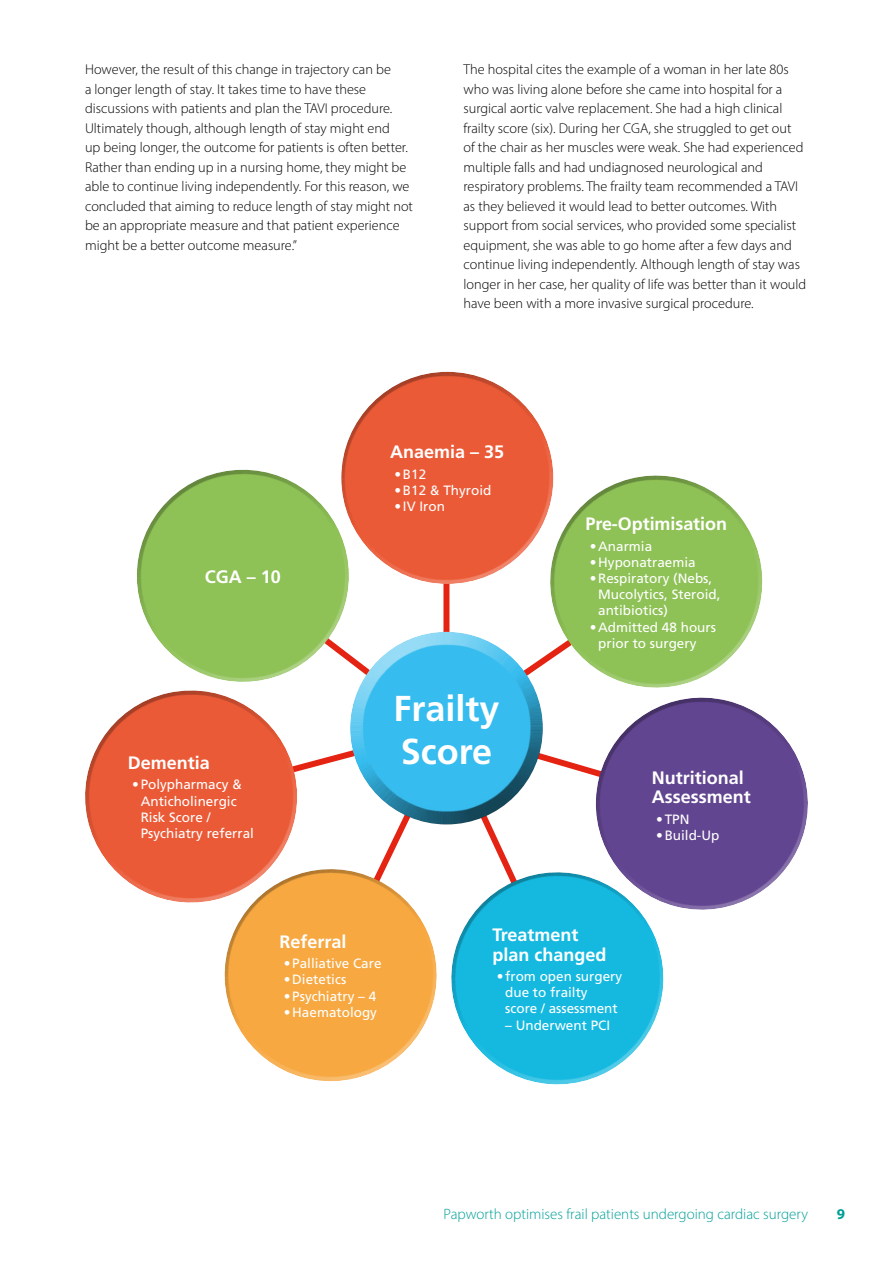
<style>
.page{position:relative;width:893px;height:1263px;background:#fff}
.page>*{position:absolute;margin:0;border:0;box-sizing:border-box;transform-origin:0 0}
.t1{font:700 36px/43.2px "Frutiger";color:#fff}
.t2{font:700 18px/19.5px "Frutiger";color:#fff}
.t3{font:300 15px "Myriad Pro";color:#009f98}
.t4{font:700 15px "Myriad Pro";color:#009f98}
.t5{font:300 14.25px/19.5px "Myriad Pro";color:#000}
.t6{font:13.5px/16.2px "Frutiger";color:#fff}
</style>
<div class="page">
<svg style="left:298px;top:586px;width:296px;height:285px"></svg>
<div style="left:348px;top:630px;width:195px;height:149px;background:#fff;opacity:.75"></div>
<div style="left:348px;top:656px;width:195px;height:169px;background:#000;opacity:.75"></div>
<div style="left:339px;top:424px;width:214px;height:162px;background:#fff;opacity:.75"></div>
<div style="left:339px;top:370px;width:214px;height:169px;background:#000;opacity:.75"></div>
<div style="left:135px;top:522px;width:214px;height:162px;background:#fff;opacity:.75"></div>
<div style="left:135px;top:469px;width:214px;height:170px;background:#000;opacity:.75"></div>
<div style="left:82px;top:742px;width:216px;height:162px;background:#fff;opacity:.75"></div>
<div style="left:82px;top:690px;width:216px;height:170px;background:#000;opacity:.75"></div>
<div style="left:222px;top:919px;width:216px;height:164px;background:#fff;opacity:.75"></div>
<div style="left:222px;top:868px;width:216px;height:169px;background:#000;opacity:.75"></div>
<div style="left:448px;top:923px;width:216px;height:163px;background:#fff;opacity:.75"></div>
<div style="left:448px;top:871px;width:216px;height:169px;background:#000;opacity:.75"></div>
<div style="left:594px;top:749px;width:214px;height:163px;background:#fff;opacity:.75"></div>
<div style="left:594px;top:697px;width:214px;height:167px;background:#000;opacity:.75"></div>
<div style="left:547px;top:528px;width:216px;height:162px;background:#fff;opacity:.75"></div>
<div style="left:547px;top:475px;width:216px;height:170px;background:#000;opacity:.75"></div>
<p class="t5" style="left:85px;top:60px;width:329px">However, the result of this change in trajectory can be<br>a longer length of stay. It takes time to have these discussions with patients and plan the TAVI procedure.<br>Ultimately though, although length of stay might end<br>up being longer, the outcome for patients is often better.<br>Rather than ending up in a nursing home, they might be able to continue living independently. For this reason, we concluded that aiming to reduce length of stay might not be an appropriate measure and that patient experience might be a better outcome measure.”</p>
<p class="t5" style="left:463px;top:60px;width:344px">The hospital cites the example of a woman in her late 80s who was living alone before she came into hospital for a surgical aortic valve replacement. She had a high clinical frailty score (six). During her CGA, she struggled to get out of the chair as her muscles were weak. She had experienced multiple falls and had undiagnosed neurological and respiratory problems. The frailty team recommended a TAVI as they believed it would lead to better outcomes. With support from social services, who provided some specialist equipment, she was able to go home after a few days and continue living independently. Although length of stay was longer in her case, her quality of life was better than it would have been with a more invasive surgical procedure.</p>
<p class="t2" style="left:205px;top:567px;width:78px">CGA – 10</p>
<p class="t2" style="left:128px;top:753px;width:84px">Dementia</p>
<p class="t6" style="left:141px;top:776px;width:115px;text-indent:-9px">•Polypharmacy &amp;<br>Anticholinergic<br>Risk Score /<br>Psychiatry referral</p>
<p class="t2" style="left:390px;top:442px;width:116px">Anaemia – 35</p>
<p class="t6" style="left:394px;top:466px;width:33px">•B12</p>
<p class="t6" style="left:394px;top:482px;width:99px">•B12 &amp; Thyroid</p>
<p class="t6" style="left:394px;top:498px;width:52px">• IV Iron</p>
<h1 class="t1" style="left:393px;top:686px;width:108px">Frailty<br>Score</h1>
<p class="t2" style="left:585px;top:514px;width:143px">Pre-Optimisation</p>
<p class="t6" style="left:590px;top:538px;width:64px">•Anarmia</p>
<p class="t6" style="left:590px;top:554px;width:108px">•Hyponatraemia</p>
<p class="t6" style="left:598px;top:570px;width:124px;text-indent:-9px">•Respiratory (Nebs,<br>Mucolytics, Steroid, antibiotics)</p>
<p class="t6" style="left:598px;top:619px;width:119px;text-indent:-9px">•Admitted 48 hours prior to surgery</p>
<p class="t2" style="left:652px;top:767px;width:100px">Nutritional<br>Assessment</p>
<p class="t6" style="left:656px;top:811px;width:35px">•TPN</p>
<p class="t6" style="left:656px;top:827px;width:65px">•Build-Up</p>
<p class="t2" style="left:279px;top:931px;width:69px">Referral</p>
<p class="t6" style="left:284px;top:955px;width:99px">•Palliative Care</p>
<p class="t6" style="left:284px;top:971px;width:64px">•Dietetics</p>
<p class="t6" style="left:284px;top:987px;width:94px">•Psychiatry – 4</p>
<p class="t6" style="left:284px;top:1004px;width:95px">•Haematology</p>
<p class="t2" style="left:492px;top:925px;width:116px">Treatment plan changed</p>
<p class="t6" style="left:505px;top:968px;width:119px;text-indent:-9px">• from open surgery due to frailty score / assessment</p>
<p class="t6" style="left:505px;top:1017px;width:107px">– Underwent PCI</p>
<p class="t3" style="left:444px;top:1205px;width:366px">Papworth optimises frail patients undergoing cardiac surgery</p>
<p class="t4" style="left:837px;top:1204px;width:10px">9</p>
</div>
